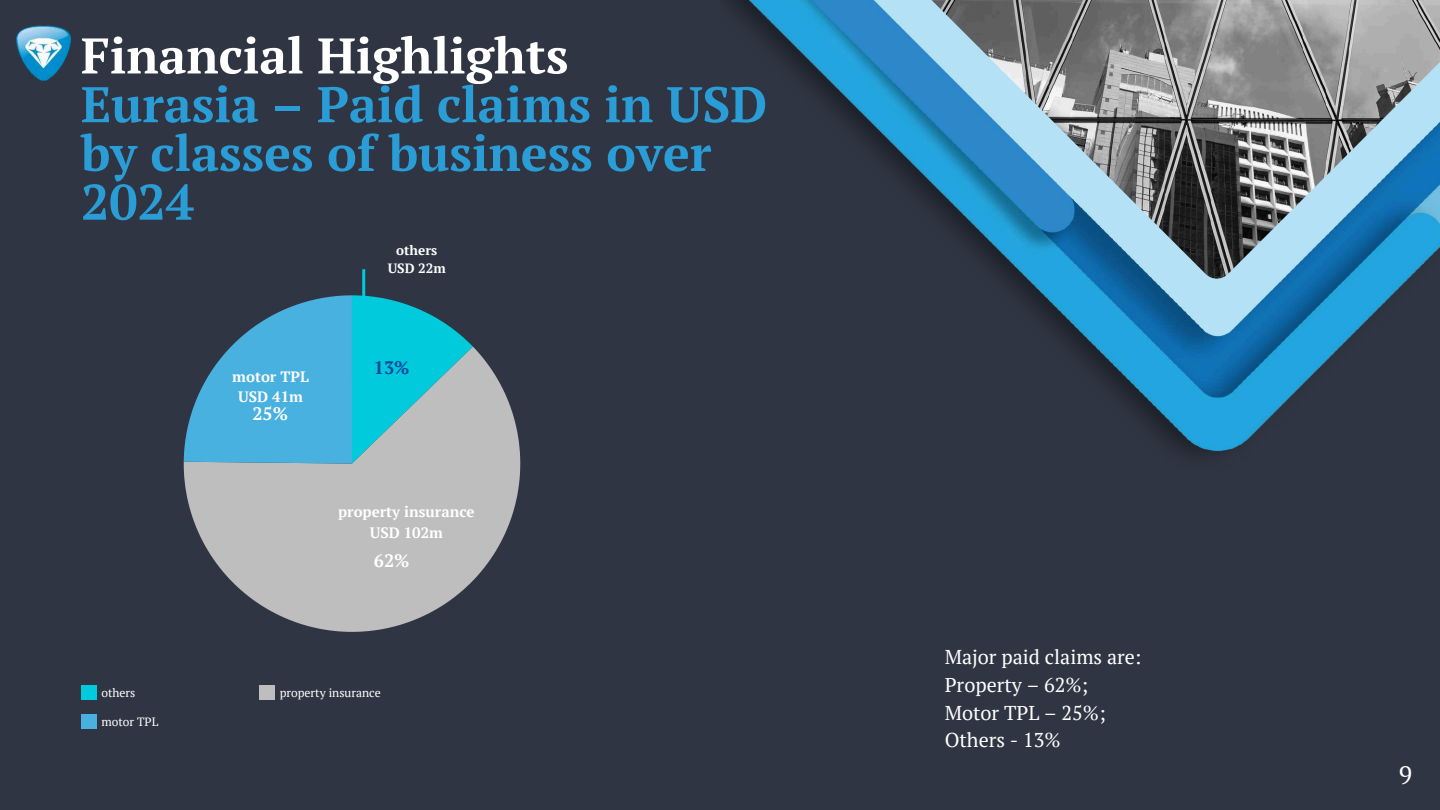
<style>
.page{position:relative;width:1440px;height:810px;background:#2f3542}
.page>*{position:absolute;margin:0;border:0;box-sizing:border-box;transform-origin:0 0}
.t1{font:700 50px/48.8px "PT Serif";color:#2a9cd6}
.t2{font:700 50px "PT Serif";color:#fff}
.t3{font:25px "PT Serif";color:#fff}
.t4{font:20px/27.8px "PT Serif";color:#fff}
.t5{font:700 18px "PT Serif";color:#fff}
.t6{font:700 18px "PT Serif";color:#01459c}
.t7{font:700 15px/20.2px "PT Serif";color:#fff;text-align:center}
.t8{font:700 13.4px/18.1px "PT Serif";color:#fff;text-align:center}
.t9{font:12px "PT Serif";color:#fff}
</style>
<div class="page">
<svg style="left:184px;top:347px;width:336px;height:285px;fill:#bebebe"></svg>
<svg style="left:184px;top:295px;width:289px;height:169px"></svg>
<img style="left:728px;top:0;width:681px;height:454px">
<img style="left:820px;top:0;width:620px;height:278px">
<img style="left:16px;top:26px;width:55px;height:55px">
<div style="left:81px;top:685px;width:15px;height:14px;background:#00cadc"></div>
<div style="left:259px;top:685px;width:16px;height:14px;background:#bebebe"></div>
<div style="left:81px;top:714px;width:15px;height:15px;background:#48b1df"></div>
<hr style="left:362px;top:269px;width:3px;height:49px;background:#00cadc">
<h1 class="t2" style="left:81px;top:22px;width:489px">Financial Highlights</h1>
<h1 class="t1" style="left:81px;top:79px;width:688px">Eurasia – Paid claims in USD by classes of business over<br>2024</h1>
<p class="t9" style="left:101px;top:684px;width:35px">others</p>
<p class="t9" style="left:101px;top:714px;width:58px">motor TPL</p>
<p class="t8" style="left:388px;top:241px;width:60px">others<br>USD 22m</p>
<p class="t7" style="left:232px;top:366px;width:78px">motor TPL<br>USD 41m</p>
<p class="t5" style="left:252px;top:402px;width:37px">25%</p>
<p class="t6" style="left:374px;top:355px;width:37px">13%</p>
<p class="t7" style="left:338px;top:502px;width:138px">property insurance<br>USD 102m</p>
<p class="t5" style="left:374px;top:549px;width:37px">62%</p>
<p class="t9" style="left:280px;top:684px;width:103px">property insurance</p>
<p class="t4" style="left:945px;top:643px;width:198px">Major paid claims are:<br>Property – 62%;<br>Motor TPL – 25%;<br>Others - 13%</p>
<p class="t3" style="left:1399px;top:758px;width:15px">9</p>
</div>
